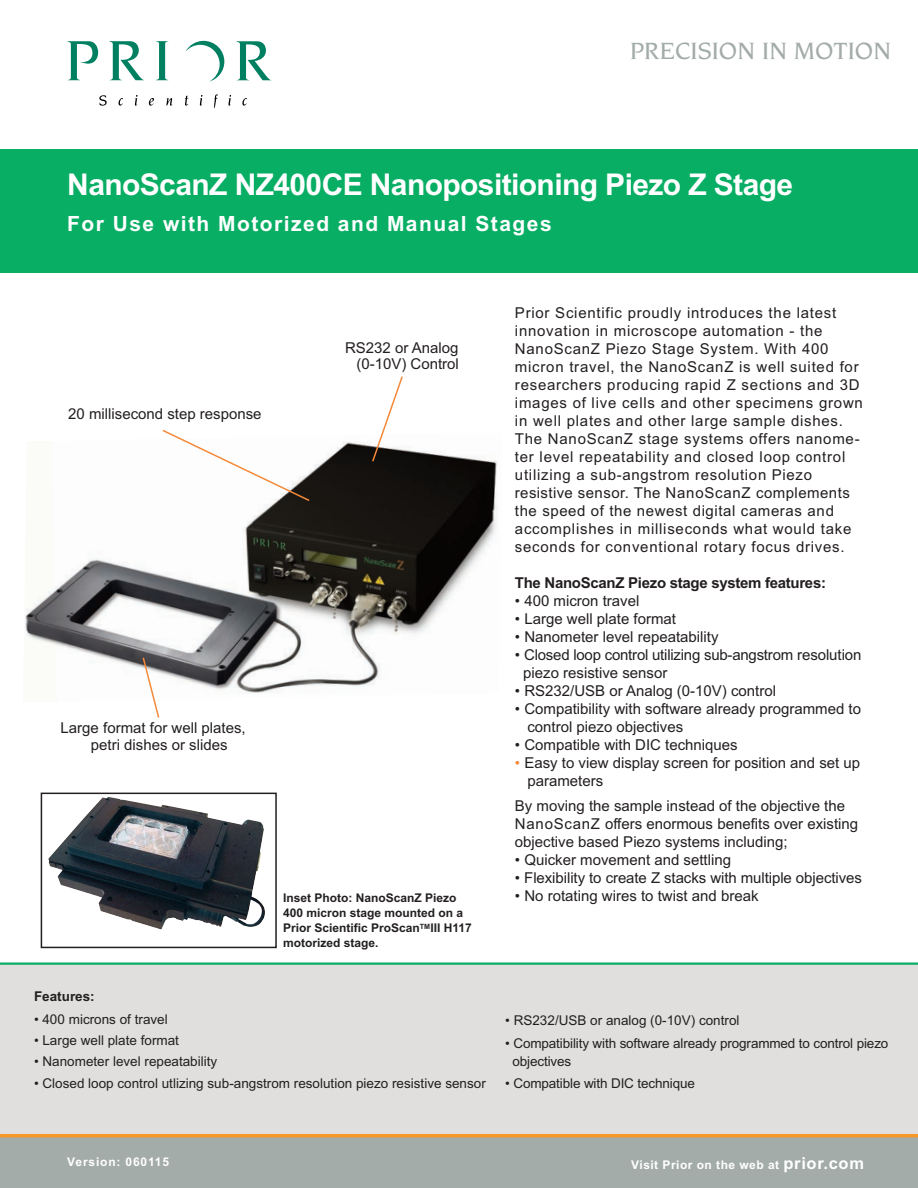
<style>
.page{position:relative;width:918px;height:1188px;background:#fff}
.page>*{position:absolute;margin:0;border:0;box-sizing:border-box;transform-origin:0 0}
.t1{font:700 30px "Arial";letter-spacing:-.02em;color:#fff}
.t2{font:500 25.5px "Novarese";color:#a3aca8}
.t3{font:700 21px "Arial";letter-spacing:.07em;color:#fff}
.t4{font:15px/18px "Arial";color:#231f20}
.t5{font:15px/18px "Arial";letter-spacing:.05em;color:#231f20}
.t6{font:700 15px "Arial";letter-spacing:-.02em;color:#231f20}
.t7{font:13.5px/18px "Arial";color:#231f20}
.t8{font:700 13.5px "Arial";color:#231f20}
.t9{font:700 12px/15px "Arial";color:#231f20}
.t10{font:700 12px "Arial";letter-spacing:.04em;color:#fff}
.t11{font:700 12px "Arial";letter-spacing:.07em;color:#fff}
.s1{color:#f58938}
.s2{font-size:16.5px}
</style>
<div class="page">
<div style="left:0;top:150px;width:918px;height:123px;background:#08ae64"></div>
<div style="left:0;top:965px;width:918px;height:173px;background:#e0dfde"></div>
<div style="left:0;top:1134px;width:918px;height:54px;background:#a3aca8"></div>
<svg style="left:68px;top:41px;width:30px;height:39px"></svg>
<svg style="left:110px;top:41px;width:34px;height:39px"></svg>
<svg style="left:156px;top:41px;width:12px;height:39px"></svg>
<svg style="left:99px;top:95px;width:8px;height:11px"></svg>
<svg style="left:119px;top:98px;width:4px;height:8px"></svg>
<svg style="left:135px;top:95px;width:3px;height:11px"></svg>
<svg style="left:149px;top:98px;width:5px;height:8px"></svg>
<svg style="left:166px;top:98px;width:6px;height:8px"></svg>
<svg style="left:185px;top:95px;width:3px;height:11px"></svg>
<svg style="left:200px;top:95px;width:2px;height:11px"></svg>
<svg style="left:214px;top:94px;width:4px;height:13px"></svg>
<svg style="left:228px;top:95px;width:3px;height:11px"></svg>
<svg style="left:242px;top:98px;width:5px;height:8px"></svg>
<svg style="left:185px;top:41px;width:39px;height:41px"></svg>
<svg style="left:237px;top:41px;width:34px;height:39px"></svg>
<hr style="left:0;top:963px;width:918px;height:2px;background:#08ae64">
<hr style="left:0;top:1134px;width:918px;height:3px;background:#f79727">
<img style="left:25px;top:442px;width:473px;height:251px">
<svg style="left:161px;top:429px;width:150px;height:73px"></svg>
<svg style="left:371px;top:376px;width:33px;height:87px"></svg>
<svg style="left:141px;top:656px;width:19px;height:62px"></svg>
<img style="left:48px;top:797px;width:217px;height:132px">
<div style="left:41px;top:793px;width:236px;height:155px;border:2px solid #231f20"></div>
<h2 class="t2" style="left:630px;top:40px;width:263px">PRECISION IN MOTION</h2>
<h1 class="t1" style="left:67px;top:168px;width:727px">NanoScanZ NZ400CE Nanopositioning Piezo Z Stage</h1>
<h3 class="t3" style="left:67px;top:212px;width:486px">For Use with Motorized and Manual Stages</h3>
<p class="t4" style="left:68px;top:405px;width:195px">20 millisecond step response</p>
<p class="t4" style="left:345px;top:339px;width:115px;line-height:16.5px;text-align:right">RS232 or Analog (0-10V) Control</p>
<p class="t4" style="left:91px;top:720px;width:156px;line-height:16.5px;text-indent:-30px">Large format for well plates, petri dishes or slides</p>
<p class="t9" style="left:283px;top:891px;width:190px">Inset Photo: NanoScanZ Piezo<br>400 micron stage mounted on a<br>Prior Scientific ProScan<sup>TM</sup>III H117 motorized stage.</p>
<p class="t8" style="left:34px;top:989px;width:62px">Features:</p>
<p class="t7" style="left:34px;top:1010px;width:135px">• 400 microns of travel</p>
<p class="t7" style="left:34px;top:1031px;width:147px">• Large well plate format</p>
<p class="t7" style="left:34px;top:1052px;width:185px">• Nanometer level repeatability</p>
<p class="t7" style="left:34px;top:1075px;width:453px">• Closed loop control utlizing sub-angstrom resolution piezo resistive sensor</p>
<p class="t5" style="left:515px;top:304px;width:350px">Prior Scientific proudly introduces the latest innovation in microscope automation - the NanoScanZ Piezo Stage System. With 400 micron travel, the NanoScanZ is well suited for researchers producing rapid Z sections and 3D images of live cells and other specimens grown in well plates and other large sample dishes.<br>The NanoScanZ stage systems offers nanome&shy;ter level repeatability and closed loop control utilizing a sub-angstrom resolution Piezo resistive sensor. The NanoScanZ complements the speed of the newest digital cameras and accomplishes in milliseconds what would take seconds for conventional rotary focus drives.</p>
<p class="t6" style="left:515px;top:574px;width:313px">The NanoScanZ Piezo stage system features:</p>
<p class="t4" style="left:515px;top:592px;width:126px">• 400 micron travel</p>
<p class="t4" style="left:515px;top:610px;width:163px">• Large well plate format</p>
<p class="t4" style="left:515px;top:628px;width:205px">• Nanometer level repeatability</p>
<p class="t4" style="left:523px;top:646px;width:340px;text-indent:-8px">• Closed loop control utilizing sub-angstrom resolution piezo resistive sensor</p>
<p class="t4" style="left:515px;top:682px;width:263px">• RS232/USB or Analog (0-10V) control</p>
<p class="t4" style="left:527px;top:700px;width:335px;text-indent:-12px">• Compatibility with software already programmed to control piezo objectives</p>
<p class="t4" style="left:515px;top:736px;width:224px">• Compatible with DIC techniques</p>
<p class="t4" style="left:527px;top:754px;width:334px;text-indent:-13px"><span class="s1">•</span> Easy to view display screen for position and set up parameters</p>
<p class="t4" style="left:515px;top:797px;width:345px">By moving the sample instead of the objective the<br>NanoScanZ offers enormous benefits over existing objective based Piezo systems including;</p>
<p class="t4" style="left:515px;top:851px;width:218px">• Quicker movement and settling</p>
<p class="t4" style="left:515px;top:869px;width:349px">• Flexibility to create Z stacks with multiple objectives</p>
<p class="t4" style="left:515px;top:887px;width:245px">• No rotating wires to twist and break</p>
<p class="t7" style="left:505px;top:1011px;width:236px">• RS232/USB or analog (0-10V) control</p>
<p class="t7" style="left:512px;top:1034px;width:377px;text-indent:-7px">• Compatibility with software already programmed to control piezo objectives</p>
<p class="t7" style="left:505px;top:1074px;width:191px">• Compatible with DIC technique</p>
<p class="t11" style="left:67px;top:1155px;width:103px">Version: 060115</p>
<p class="t10" style="left:631px;top:1158px;width:234px">Visit Prior on the web at <span class="s2">prior.com</span></p>
</div>
